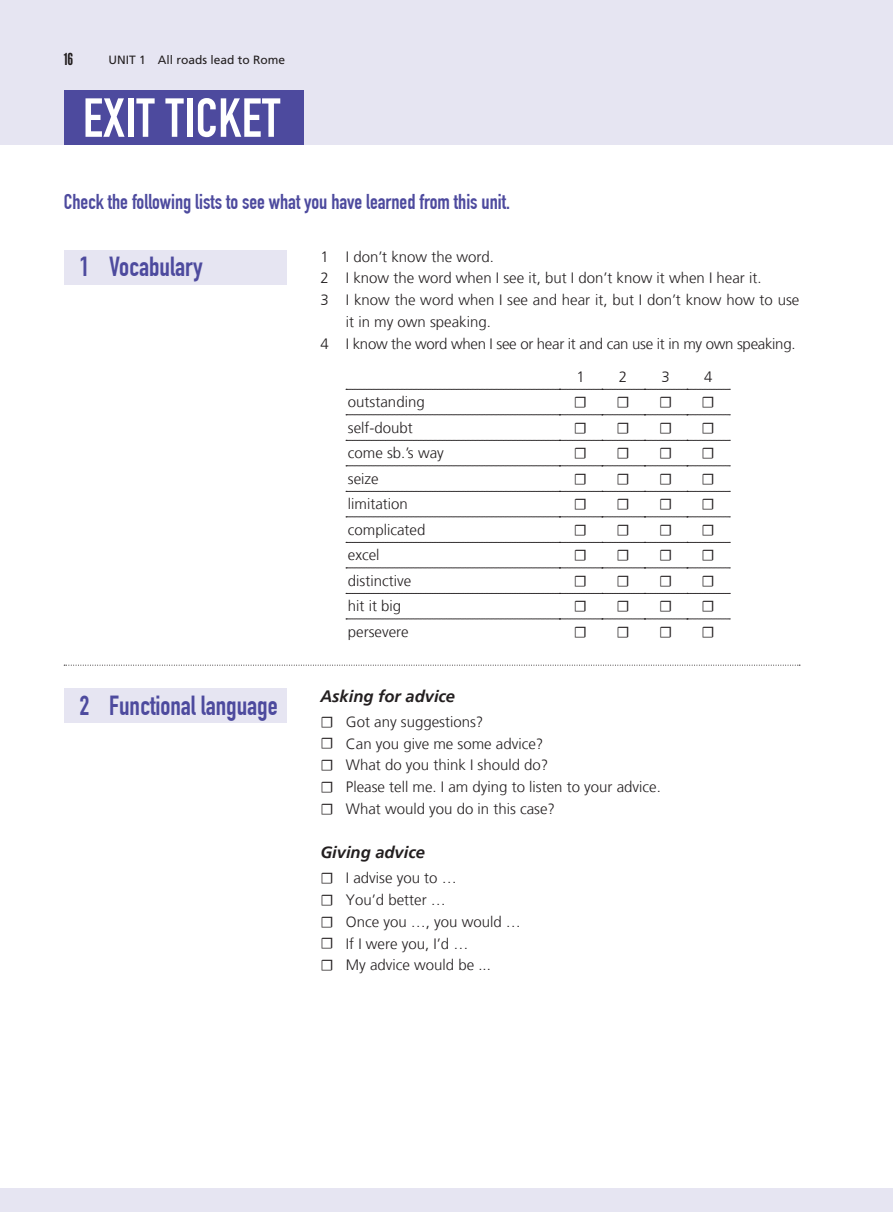
<style>
.page{position:relative;width:893px;height:1212px;background:#fff}
.page>*{position:absolute;margin:0;border:0;box-sizing:border-box;transform-origin:0 0}
.有序号指令{font:700 54px "DIN Condensed";letter-spacing:.01em;color:#fff}
.最后一页绿底正文{font:700 27px "DIN Condensed";color:#4d4a9e}
.最后一页绿底正文-2{font:700 21px "DIN Condensed";color:#4d4a9e}
.最后一页绿底正文-3{font:italic 700 16.5px "Frutiger LT";color:#231f20}
._1{font:16.5px "League Gothic";color:#231f20}
.最后一页绿底正文-4{font:italic 15.75px "Minion Pro";color:#231f20}
.最后一页绿底正文-5{font:300 15px/21.8px "Frutiger LT";color:#231f20}
.最后一页绿底正文-6{font:300 15px "Frutiger LT";letter-spacing:-.02em;color:#231f20}
.t1{font:12px "Frutiger LT Std";color:#231f20}
.s1{font-family:"Minion Pro";font-weight:400;font-style:italic;font-size:15.75px}
</style>
<div class="page">
<div style="left:0;top:0;width:893px;height:145px;background:#e6e5f2"></div>
<div style="left:64px;top:689px;width:222px;height:34px;background:#e6e5f2"></div>
<div style="left:64px;top:91px;width:239px;height:54px;background:#4d4a9e"></div>
<svg style="left:346px;top:389px;width:384px;height:1px"></svg>
<svg style="left:346px;top:414px;width:384px;height:1px"></svg>
<svg style="left:346px;top:440px;width:384px;height:1px"></svg>
<svg style="left:346px;top:466px;width:384px;height:1px"></svg>
<svg style="left:346px;top:491px;width:384px;height:1px"></svg>
<svg style="left:346px;top:517px;width:384px;height:1px"></svg>
<svg style="left:346px;top:542px;width:384px;height:1px"></svg>
<svg style="left:346px;top:568px;width:384px;height:1px"></svg>
<svg style="left:346px;top:593px;width:384px;height:1px"></svg>
<svg style="left:346px;top:619px;width:384px;height:1px"></svg>
<svg style="left:64px;top:665px;width:736px;height:1px"></svg>
<div style="left:64px;top:251px;width:222px;height:34px;background:#e6e5f2"></div>
<div style="left:0;top:1188px;width:893px;height:24px;background:#e6e5f2"></div>
<p class="_1" style="left:64px;top:50px;width:11px">16</p>
<p class="t1" style="left:108px;top:53px;width:178px">UNIT 1 All roads lead to Rome</p>
<p class="有序号指令" style="left:83px;top:86px;width:199px">EXIT TICKET</p>
<p class="最后一页绿底正文-2" style="left:64px;top:189px;width:448px">Check the following lists to see what you have learned from this unit.</p>
<p class="最后一页绿底正文" style="left:79px;top:251px;width:125px">1 Vocabulary</p>
<p class="最后一页绿底正文" style="left:79px;top:690px;width:200px">2 Functional language</p>
<p class="最后一页绿底正文-5" style="left:320px;top:246px;width:175px">1 I don’t know the word.</p>
<p class="最后一页绿底正文-5" style="left:320px;top:268px;width:443px">2 I know the word when I see it, but I don’t know it when I hear it.</p>
<p class="最后一页绿底正文-5" style="left:346px;top:289px;width:455px;text-indent:-26px">3 I know the word when I see and hear it, but I don’t know how to use it in my own speaking.</p>
<p class="最后一页绿底正文-6" style="left:320px;top:335px;width:477px">4 I know the word when I see or hear it and can use it in my own speaking.</p>
<p class="最后一页绿底正文-5" style="left:576px;top:366px;width:10px">1</p>
<p class="最后一页绿底正文-5" style="left:619px;top:366px;width:10px">2</p>
<p class="最后一页绿底正文-5" style="left:661px;top:366px;width:10px">3</p>
<p class="最后一页绿底正文-5" style="left:704px;top:366px;width:10px">4</p>
<p class="最后一页绿底正文-5" style="left:348px;top:391px;width:78px">outstanding</p>
<p class="最后一页绿底正文-4" style="left:574px;top:391px;width:15px">☐</p>
<p class="最后一页绿底正文-4" style="left:616px;top:391px;width:15px">☐</p>
<p class="最后一页绿底正文-4" style="left:659px;top:391px;width:15px">☐</p>
<p class="最后一页绿底正文-4" style="left:701px;top:391px;width:15px">☐</p>
<p class="最后一页绿底正文-5" style="left:348px;top:417px;width:67px">self-doubt</p>
<p class="最后一页绿底正文-4" style="left:574px;top:417px;width:15px">☐</p>
<p class="最后一页绿底正文-4" style="left:616px;top:417px;width:15px">☐</p>
<p class="最后一页绿底正文-4" style="left:659px;top:417px;width:15px">☐</p>
<p class="最后一页绿底正文-4" style="left:701px;top:417px;width:15px">☐</p>
<p class="最后一页绿底正文-5" style="left:348px;top:442px;width:97px">come sb.’s way</p>
<p class="最后一页绿底正文-4" style="left:574px;top:442px;width:15px">☐</p>
<p class="最后一页绿底正文-4" style="left:616px;top:442px;width:15px">☐</p>
<p class="最后一页绿底正文-4" style="left:659px;top:442px;width:15px">☐</p>
<p class="最后一页绿底正文-4" style="left:701px;top:442px;width:15px">☐</p>
<p class="最后一页绿底正文-5" style="left:348px;top:468px;width:32px">seize</p>
<p class="最后一页绿底正文-4" style="left:574px;top:468px;width:15px">☐</p>
<p class="最后一页绿底正文-4" style="left:616px;top:468px;width:15px">☐</p>
<p class="最后一页绿底正文-4" style="left:659px;top:468px;width:15px">☐</p>
<p class="最后一页绿底正文-4" style="left:701px;top:468px;width:15px">☐</p>
<p class="最后一页绿底正文-5" style="left:348px;top:493px;width:61px">limitation</p>
<p class="最后一页绿底正文-4" style="left:574px;top:493px;width:15px">☐</p>
<p class="最后一页绿底正文-4" style="left:616px;top:493px;width:15px">☐</p>
<p class="最后一页绿底正文-4" style="left:659px;top:493px;width:15px">☐</p>
<p class="最后一页绿底正文-4" style="left:701px;top:493px;width:15px">☐</p>
<p class="最后一页绿底正文-5" style="left:348px;top:519px;width:79px">complicated</p>
<p class="最后一页绿底正文-4" style="left:574px;top:519px;width:15px">☐</p>
<p class="最后一页绿底正文-4" style="left:616px;top:519px;width:15px">☐</p>
<p class="最后一页绿底正文-4" style="left:659px;top:519px;width:15px">☐</p>
<p class="最后一页绿底正文-4" style="left:701px;top:519px;width:15px">☐</p>
<p class="最后一页绿底正文-5" style="left:348px;top:544px;width:33px">excel</p>
<p class="最后一页绿底正文-4" style="left:574px;top:544px;width:15px">☐</p>
<p class="最后一页绿底正文-4" style="left:616px;top:544px;width:15px">☐</p>
<p class="最后一页绿底正文-4" style="left:659px;top:544px;width:15px">☐</p>
<p class="最后一页绿底正文-4" style="left:701px;top:544px;width:15px">☐</p>
<p class="最后一页绿底正文-5" style="left:348px;top:570px;width:65px">distinctive</p>
<p class="最后一页绿底正文-4" style="left:574px;top:570px;width:15px">☐</p>
<p class="最后一页绿底正文-4" style="left:616px;top:570px;width:15px">☐</p>
<p class="最后一页绿底正文-4" style="left:659px;top:570px;width:15px">☐</p>
<p class="最后一页绿底正文-4" style="left:701px;top:570px;width:15px">☐</p>
<p class="最后一页绿底正文-5" style="left:348px;top:595px;width:55px">hit it big</p>
<p class="最后一页绿底正文-4" style="left:574px;top:595px;width:15px">☐</p>
<p class="最后一页绿底正文-4" style="left:616px;top:595px;width:15px">☐</p>
<p class="最后一页绿底正文-4" style="left:659px;top:595px;width:15px">☐</p>
<p class="最后一页绿底正文-4" style="left:701px;top:595px;width:15px">☐</p>
<p class="最后一页绿底正文-5" style="left:348px;top:621px;width:62px">persevere</p>
<p class="最后一页绿底正文-4" style="left:574px;top:621px;width:15px">☐</p>
<p class="最后一页绿底正文-4" style="left:616px;top:621px;width:15px">☐</p>
<p class="最后一页绿底正文-4" style="left:659px;top:621px;width:15px">☐</p>
<p class="最后一页绿底正文-4" style="left:701px;top:621px;width:15px">☐</p>
<p class="最后一页绿底正文-3" style="left:320px;top:686px;width:136px">Asking for advice</p>
<p class="最后一页绿底正文-5" style="left:320px;top:711px;width:165px"><span class="s1">☐</span> Got any suggestions?</p>
<p class="最后一页绿底正文-5" style="left:320px;top:733px;width:225px"><span class="s1">☐</span> Can you give me some advice?</p>
<p class="最后一页绿底正文-5" style="left:320px;top:754px;width:230px"><span class="s1">☐</span> What do you think I should do?</p>
<p class="最后一页绿底正文-5" style="left:320px;top:776px;width:342px"><span class="s1">☐</span> Please tell me. I am dying to listen to your advice.</p>
<p class="最后一页绿底正文-5" style="left:320px;top:798px;width:236px"><span class="s1">☐</span> What would you do in this case?</p>
<p class="最后一页绿底正文-3" style="left:320px;top:843px;width:106px">Giving advice</p>
<p class="最后一页绿底正文-5" style="left:320px;top:867px;width:138px"><span class="s1">☐</span> I advise you to …</p>
<p class="最后一页绿底正文-5" style="left:320px;top:889px;width:127px"><span class="s1">☐</span> You’d better …</p>
<p class="最后一页绿底正文-5" style="left:320px;top:911px;width:202px"><span class="s1">☐</span> Once you …, you would …</p>
<p class="最后一页绿底正文-5" style="left:320px;top:933px;width:150px"><span class="s1">☐</span> If I were you, I’d …</p>
<p class="最后一页绿底正文-5" style="left:320px;top:954px;width:172px"><span class="s1">☐</span> My advice would be ...</p>
</div>
